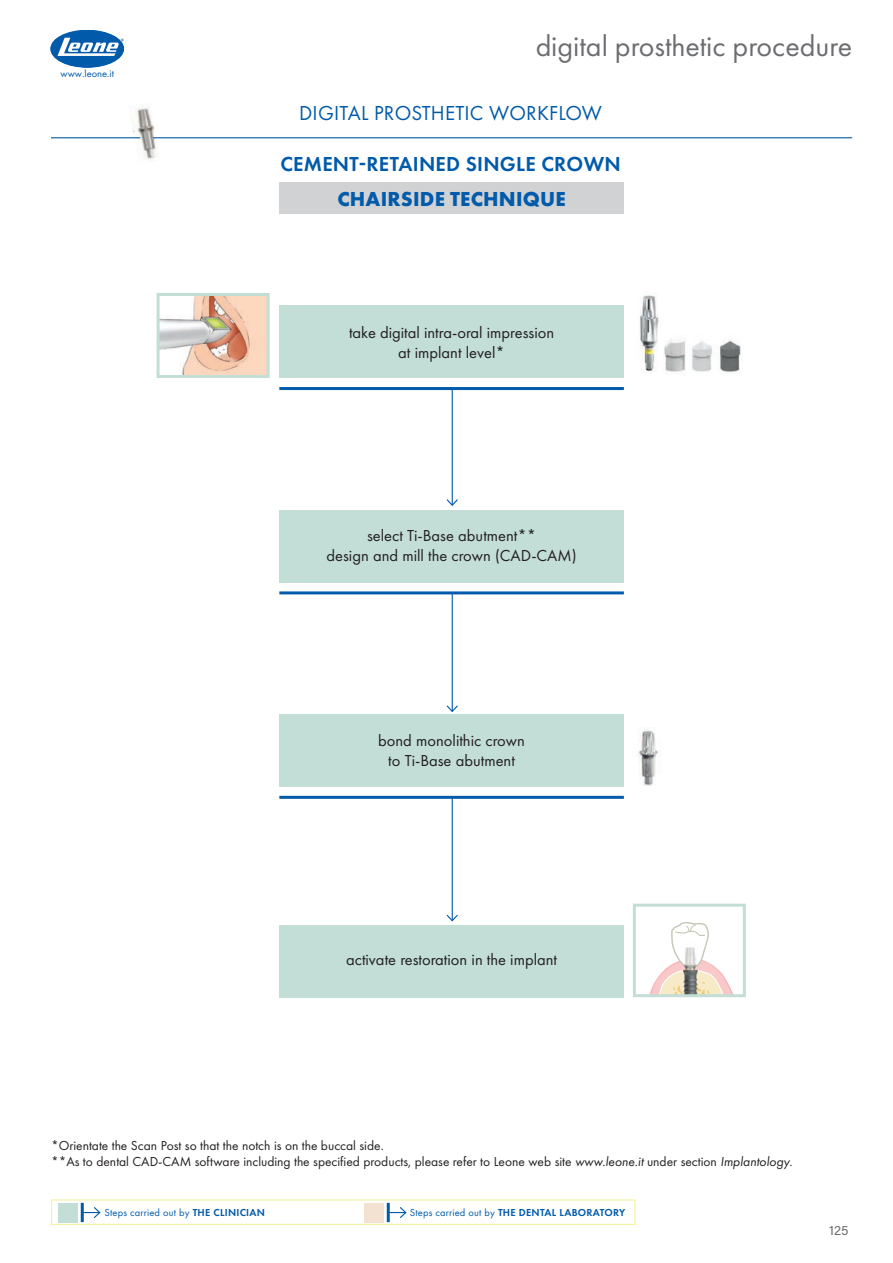
<style>
.page{position:relative;width:893px;height:1263px;background:#fff}
.page>*{position:absolute;margin:0;border:0;box-sizing:border-box;transform-origin:0 0}
.t1{font:30px "Futura PT";color:#6c6d70}
.t2{font:600 21px "Futura PT";letter-spacing:.01em;color:#015aaa}
.t3{font:21px "Futura PT";letter-spacing:.01em;color:#015aaa}
.t4{font:700 21px "Futura PT";letter-spacing:.01em;color:#015aaa}
.t5{font:16.5px/19.8px "Futura PT";color:#231f20;text-align:center}
.t6{font:13.5px/16.2px "Futura PT";color:#231f20}
.t7{font:13.5px "Acumin Pro";color:#6c6d70}
.t8{font:10.5px "Futura PT";letter-spacing:.015em;color:#015aaa}
.t9{font:600 10.5px "Futura PT";letter-spacing:.025em;color:#015aaa}
.s1{font-style:italic}
.s2{font-weight:600}
.s3{font-weight:400}
</style>
<div class="page">
<svg style="left:51px;top:30px;width:73px;height:37px"></svg>
<div style="left:59px;top:1203px;width:19px;height:19px;background:#c3ddd7"></div>
<hr style="left:81px;top:1203px;width:3px;height:19px;background:#015aaa">
<svg style="left:83px;top:1206px;width:18px;height:13px"></svg>
<hr style="left:387px;top:1203px;width:3px;height:19px;background:#015aaa">
<svg style="left:389px;top:1206px;width:18px;height:13px"></svg>
<div style="left:364px;top:1203px;width:19px;height:19px;background:#f3e2d1"></div>
<div style="left:51px;top:1199px;width:584px;height:26px;border:1px solid #f4f2a0"></div>
<img style="left:128px;top:108px;width:32px;height:52px">
<hr style="left:153px;top:137px;width:699px;height:1px;background:#015aaa">
<img style="left:161px;top:297px;width:105px;height:77px">
<div style="left:157px;top:293px;width:113px;height:85px;border:3px solid #c3ddd7"></div>
<div style="left:279px;top:182px;width:345px;height:32px;background:#d1d2d4"></div>
<div style="left:279px;top:925px;width:345px;height:72px;background:#c3ddd7"></div>
<div style="left:279px;top:306px;width:345px;height:72px;background:#c3ddd7"></div>
<hr style="left:279px;top:387px;width:345px;height:3px;background:#015aaa">
<div style="left:279px;top:510px;width:345px;height:72px;background:#c3ddd7"></div>
<hr style="left:279px;top:591px;width:345px;height:3px;background:#015aaa">
<div style="left:279px;top:714px;width:345px;height:73px;background:#c3ddd7"></div>
<hr style="left:279px;top:796px;width:345px;height:3px;background:#015aaa">
<hr style="left:452px;top:387px;width:1px;height:118px;background:#015aaa">
<svg style="left:446px;top:498px;width:12px;height:8px"></svg>
<hr style="left:452px;top:593px;width:1px;height:118px;background:#015aaa">
<svg style="left:446px;top:704px;width:12px;height:9px"></svg>
<hr style="left:452px;top:797px;width:1px;height:124px;background:#015aaa">
<svg style="left:446px;top:913px;width:12px;height:9px"></svg>
<img style="left:640px;top:295px;width:19px;height:77px">
<img style="left:663px;top:340px;width:23px;height:32px">
<img style="left:692px;top:340px;width:49px;height:33px">
<img style="left:638px;top:730px;width:20px;height:55px">
<hr style="left:51px;top:137px;width:89px;height:1px;background:#015aaa">
<div style="left:633px;top:904px;width:113px;height:93px;border:3px solid #c3ddd7"></div>
<svg style="left:634px;top:920px;width:110px;height:76px"></svg>
<p class="t8" style="left:61px;top:67px;width:55px">www.leone.it</p>
<h1 class="t1" style="left:536px;top:28px;width:318px">digital prosthetic procedure</h1>
<h2 class="t3" style="left:299px;top:101px;width:304px">DIGITAL PROSTHETIC WORKFLOW</h2>
<h2 class="t2" style="left:280px;top:151px;width:342px">CEMENT-RETAINED SINGLE CROWN</h2>
<h2 class="t4" style="left:337px;top:185px;width:230px">CHAIRSIDE TECHNIQUE</h2>
<p class="t5" style="left:349px;top:323px;width:207px">take digital intra-oral impression at implant level*</p>
<p class="t5" style="left:327px;top:526px;width:252px">select Ti-Base abutment**<br>design and mill the crown (CAD-CAM)</p>
<p class="t5" style="left:378px;top:730px;width:148px">bond monolithic crown to Ti-Base abutment</p>
<p class="t5" style="left:346px;top:949px;width:212px">activate restoration in the implant</p>
<p class="t6" style="left:51px;top:1137px;width:743px">*Orientate the Scan Post so that the notch is on the buccal side.<br>**As to dental CAD-CAM software including the specified products, please refer to Leone web site <span class="s1">www.leone.it</span> under section <span class="s1">Implantology</span>.</p>
<p class="t8" style="left:105px;top:1206px;width:162px">Steps carried out by <span class="s2">THE CLINICIAN</span></p>
<p class="t9" style="left:410px;top:1205px;width:217px"><span class="s3">Steps carried out by</span> THE DENTAL LABORATORY</p>
<p class="t7" style="left:829px;top:1221px;width:21px">125</p>
</div>
